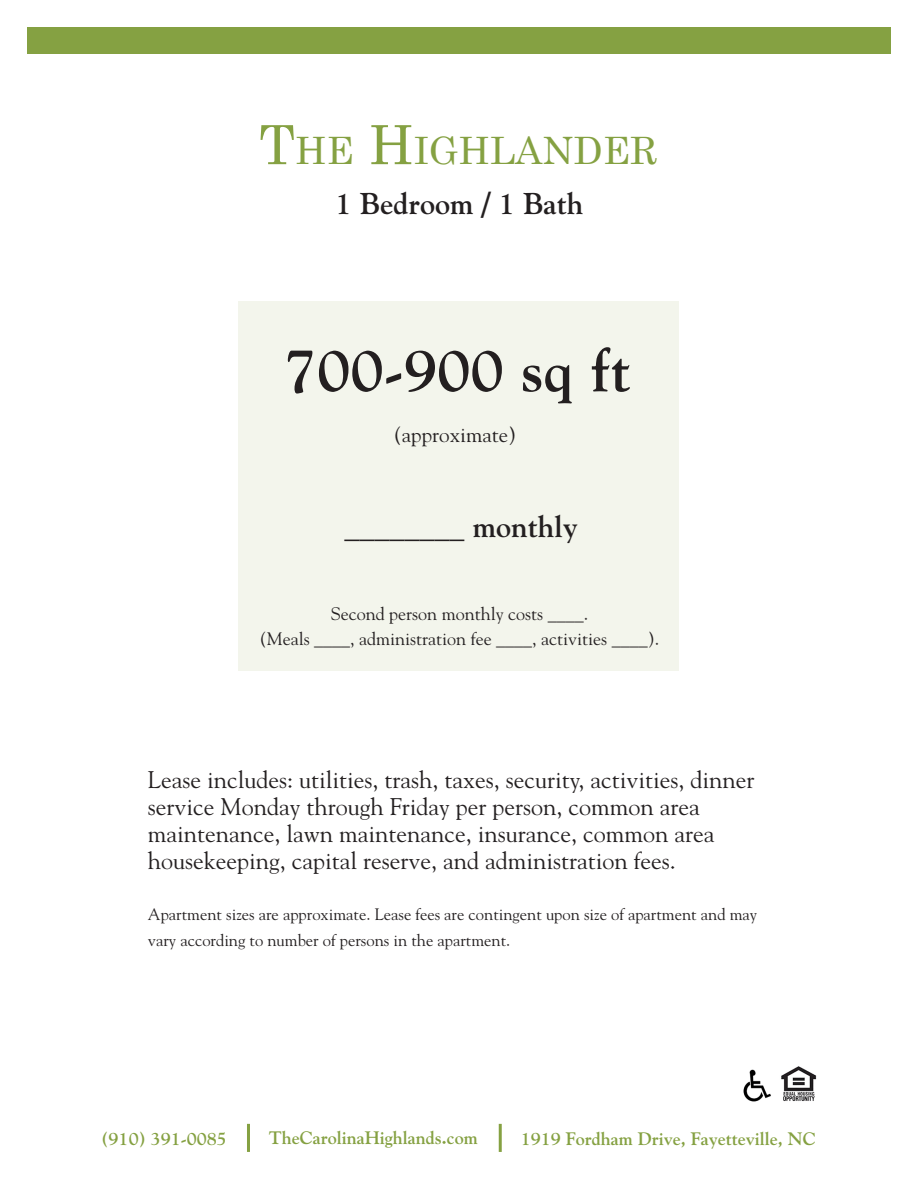
<style>
.page{position:relative;width:918px;height:1188px;background:#fff}
.page>*{position:absolute;margin:0;border:0;box-sizing:border-box;transform-origin:0 0}
.t1{font:700 60px "Goudy";color:#231f20}
.t2{font:37.8px "Century";color:#85a142}
.t3{font:700 30px "Goudy";color:#231f20}
.t4{font:24px/27px "Goudy";color:#231f20}
.t5{font:21px "Goudy";color:#231f20}
.t6{font:18px "Goudy";color:#231f20}
.t7{font:700 18px "Goudy";color:#85a142}
.t8{font:16.5px/25.5px "Goudy";color:#231f20}
.s1{font-size:54px}
</style>
<div class="page">
<div style="left:239px;top:301px;width:440px;height:369px;background:#f3f5ec"></div>
<hr style="left:247px;top:1124px;width:3px;height:28px;background:#85a142">
<hr style="left:499px;top:1124px;width:3px;height:28px;background:#85a142">
<div style="left:27px;top:27px;width:864px;height:27px;background:#85a142"></div>
<img style="left:743px;top:1066px;width:74px;height:36px">
<p class="t2" style="left:259px;top:119px;width:400px"><span class="s1">T</span>HE <span class="s1">H</span>IGHLANDER</p>
<p class="t3" style="left:335px;top:185px;width:250px">1 Bedroom / 1 Bath</p>
<p class="t1" style="left:284px;top:335px;width:348px">700-900 sq ft</p>
<p class="t5" style="left:394px;top:422px;width:124px">(approximate)</p>
<p class="t3" style="left:345px;top:509px;width:235px">________ monthly</p>
<p class="t6" style="left:331px;top:603px;width:259px">Second person monthly costs ____.</p>
<p class="t6" style="left:260px;top:628px;width:401px">(Meals ____, administration fee ____, activities ____).</p>
<p class="t4" style="left:148px;top:766px;width:608px">Lease includes: utilities, trash, taxes, security, activities, dinner service Monday through Friday per person, common area maintenance, lawn maintenance, insurance, common area housekeeping, capital reserve, and administration fees.</p>
<p class="t8" style="left:148px;top:901px;width:611px">Apartment sizes are approximate. Lease fees are contingent upon size of apartment and may vary according to number of persons in the apartment.</p>
<p class="t7" style="left:102px;top:1128px;width:127px">(910) 391-0085</p>
<p class="t7" style="left:269px;top:1127px;width:210px">TheCarolinaHighlands.com</p>
<p class="t7" style="left:521px;top:1128px;width:297px">1919 Fordham Drive, Fayetteville, NC</p>
</div>
